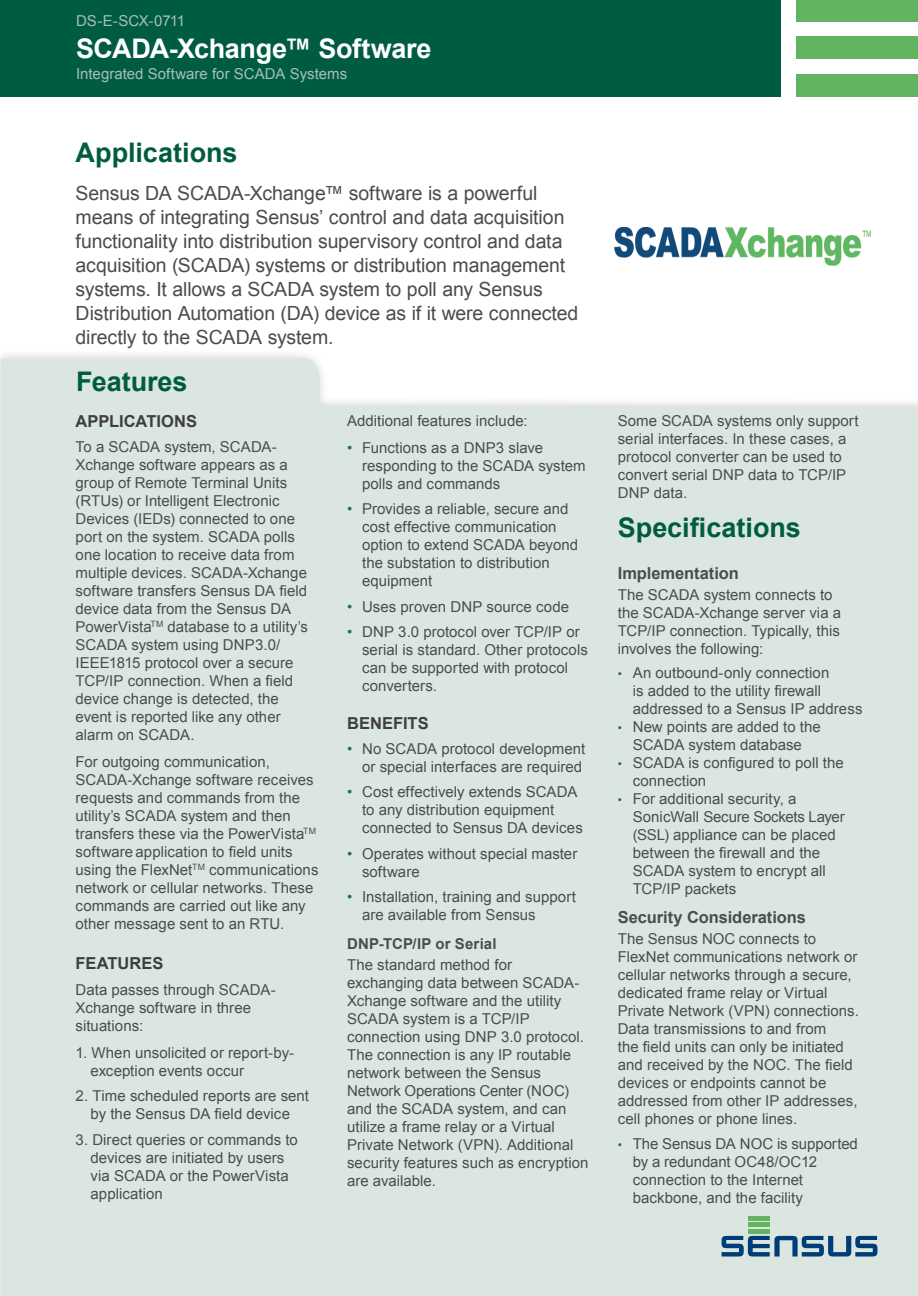
<style>
.page{position:relative;width:918px;height:1296px;background:#fff}
.page>*{position:absolute;margin:0;border:0;box-sizing:border-box;transform-origin:0 0}
.t1{font:700 27px "Arial";color:#005c41}
.t2{font:700 27px "Arial";letter-spacing:-.01em;color:#fff}
.t3{font:19.5px/24px "Arial";letter-spacing:-.005em;color:#4b4c4d}
.t4{font:700 16.5px "Arial";letter-spacing:-.005em;color:#4b4c4d}
.t5{font:700 16.5px "Arial";color:#3e3e3f}
.t6{font:15px/18px "Arial";letter-spacing:.005em;color:#4b4c4d}
.t7{font:15px "Arial";color:#a5c0b5}
.t8{font:700 15px "Arial";letter-spacing:.01em;color:#4b4c4d}
.t9{font:15px "Arial";letter-spacing:-.02em;color:#a5c0b5}
.s1{color:#236e55}
.s2{font-size:12px;color:#236e55}
</style>
<div class="page">
<div style="left:0;top:0;width:781px;height:97px;background:#005c41"></div>
<div style="left:796px;top:0;width:122px;height:22px;background:#63b461"></div>
<div style="left:796px;top:36px;width:122px;height:23px;background:#63b461"></div>
<div style="left:796px;top:74px;width:122px;height:23px;background:#63b461"></div>
<div style="left:1px;top:359px;width:917px;height:937px;background:#dce6e1"></div>
<hr style="left:748px;top:1216px;width:22px;height:4px;background:#63b461">
<hr style="left:748px;top:1223px;width:22px;height:4px;background:#63b461">
<hr style="left:748px;top:1229px;width:22px;height:4px;background:#63b461">
<svg style="left:722px;top:1235px;width:155px;height:22px;background:#6a8faa"></svg>
<img style="left:615px;top:228px;width:256px;height:38px">
<p class="t9" style="left:76px;top:11px;width:111px">DS-E-SCX-0711</p>
<h1 class="t2" style="left:76px;top:31px;width:357px">SCADA-Xchange™ Software</h1>
<p class="t7" style="left:76px;top:64px;width:273px">Integrated Software for SCADA Systems</p>
<h1 class="t1" style="left:76px;top:135px;width:163px">Applications</h1>
<p class="t3" style="left:76px;top:181px;width:504px">Sensus DA SCADA-Xchange™ software is a powerful means of integrating Sensus’ control and data acquisition functionality into distribution supervisory control and data acquisition (SCADA) systems or distribution management systems. It allows a SCADA system to poll any Sensus Distribution Automation (DA) device as if it were connected directly to the SCADA system.</p>
<h1 class="t1" style="left:76px;top:364px;width:113px">Features</h1>
<p class="t5" style="left:76px;top:410px;width:121px">Applications</p>
<p class="t6" style="left:76px;top:438px;width:234px">To a SCADA system, SCADA-<br>Xchange software appears as a group of Remote Terminal Units (RTUs) or Intelligent Electronic<br>Devices (IEDs) connected to one port on the system. SCADA polls one location to receive data from multiple devices. SCADA-Xchange software transfers Sensus DA field device data from the Sensus DA<br>PowerVista<sup>TM</sup> database to a utility’s<br>SCADA system using DNP3.0/<br>IEEE1815 protocol over a secure<br>TCP/IP connection. When a field device change is detected, the event is reported like any other alarm on SCADA.</p>
<p class="t6" style="left:76px;top:753px;width:244px">For outgoing communication, SCADA-Xchange software receives requests and commands from the utility’s SCADA system and then transfers these via the PowerVista<sup>TM </sup>software application to field units using the FlexNet<sup>TM</sup> communications network or cellular networks. These commands are carried out like any other message sent to an RTU.</p>
<p class="t5" style="left:76px;top:953px;width:88px">Features</p>
<p class="t6" style="left:76px;top:981px;width:202px">Data passes through SCADA-<br>Xchange software in three situations:</p>
<p class="t6" style="left:91px;top:1044px;width:205px;text-indent:-15px">1. When unsolicited or report-by&shy;exception events occur</p>
<p class="t6" style="left:76px;top:1087px;width:235px;text-align:center">2. Time scheduled reports are sent by the Sensus DA field device</p>
<p class="t6" style="left:91px;top:1131px;width:209px;text-indent:-15px">3. Direct queries or commands to devices are initiated by users via SCADA or the PowerVista application</p>
<p class="t6" style="left:347px;top:411px;width:182px">Additional features include:</p>
<p class="t6" style="left:362px;top:439px;width:225px;text-indent:-15px"><span class="s1">•</span> Functions as a DNP3 slave responding to the SCADA system polls and commands</p>
<p class="t6" style="left:362px;top:500px;width:218px;text-indent:-15px"><span class="s1">•</span> Provides a reliable, secure and cost effective communication option to extend SCADA beyond the substation to distribution equipment</p>
<p class="t6" style="left:347px;top:597px;width:223px"><span class="s1">•</span> Uses proven DNP source code</p>
<p class="t6" style="left:362px;top:623px;width:227px;text-indent:-15px"><span class="s1">•</span> DNP 3.0 protocol over TCP/IP or serial is standard. Other protocols can be supported with protocol converters.</p>
<p class="t5" style="left:347px;top:712px;width:81px">Benefits</p>
<p class="t6" style="left:347px;top:740px;width:240px;text-align:right"><span class="s1">•</span> No SCADA protocol development or special interfaces are required</p>
<p class="t6" style="left:362px;top:783px;width:222px;text-indent:-15px"><span class="s1">•</span> Cost effectively extends SCADA to any distribution equipment connected to Sensus DA devices</p>
<p class="t6" style="left:362px;top:844px;width:217px;text-indent:-15px"><span class="s1">•</span> Operates without special master software</p>
<p class="t6" style="left:362px;top:888px;width:216px;text-indent:-15px"><span class="s1">•</span> Installation, training and support are available from Sensus</p>
<p class="t8" style="left:347px;top:934px;width:151px">DNP-TCP/IP or Serial</p>
<p class="t6" style="left:347px;top:956px;width:243px">The standard method for exchanging data between SCADA-<br>Xchange software and the utility<br>SCADA system is a TCP/IP connection using DNP 3.0 protocol.<br>The connection is any IP routable network between the Sensus<br>Network Operations Center (NOC) and the SCADA system, and can utilize a frame relay or a Virtual<br>Private Network (VPN). Additional security features such as encryption are available.</p>
<p class="t6" style="left:618px;top:411px;width:242px">Some SCADA systems only support serial interfaces. In these cases, a protocol converter can be used to convert serial DNP data to TCP/IP<br>DNP data.</p>
<h1 class="t1" style="left:618px;top:509px;width:185px">Specifications</h1>
<p class="t4" style="left:618px;top:562px;width:123px">Implementation</p>
<p class="t6" style="left:618px;top:586px;width:225px">The SCADA system connects to the SCADA-Xchange server via a<br>TCP/IP connection. Typically, this involves the following:</p>
<p class="t6" style="left:633px;top:664px;width:231px;text-indent:-15px"><span class="s2">•</span> An outbound-only connection<br>is added to the utility firewall addressed to a Sensus IP address</p>
<p class="t6" style="left:618px;top:718px;width:205px;text-align:center"><span class="s2">•</span> New points are added to the<br>SCADA system database</p>
<p class="t6" style="left:633px;top:754px;width:213px;text-indent:-15px"><span class="s2">•</span> SCADA is configured to poll the connection</p>
<p class="t6" style="left:633px;top:790px;width:213px;text-indent:-15px"><span class="s2">•</span> For additional security, a<br>SonicWall Secure Sockets Layer (SSL) appliance can be placed between the firewall and the<br>SCADA system to encrypt all<br>TCP/IP packets</p>
<p class="t4" style="left:618px;top:907px;width:190px">Security Considerations</p>
<p class="t6" style="left:618px;top:930px;width:243px">The Sensus NOC connects to<br>FlexNet communications network or cellular networks through a secure, dedicated frame relay or Virtual<br>Private Network (VPN) connections.<br>Data transmissions to and from<br>the field units can only be initiated and received by the NOC. The field devices or endpoints cannot be addressed from other IP addresses, cell phones or phone lines.</p>
<p class="t6" style="left:633px;top:1135px;width:227px;text-indent:-15px"><span class="s2">•</span> The Sensus DA NOC is supported by a redundant OC48/OC12 connection to the Internet backbone, and the facility</p>
</div>
